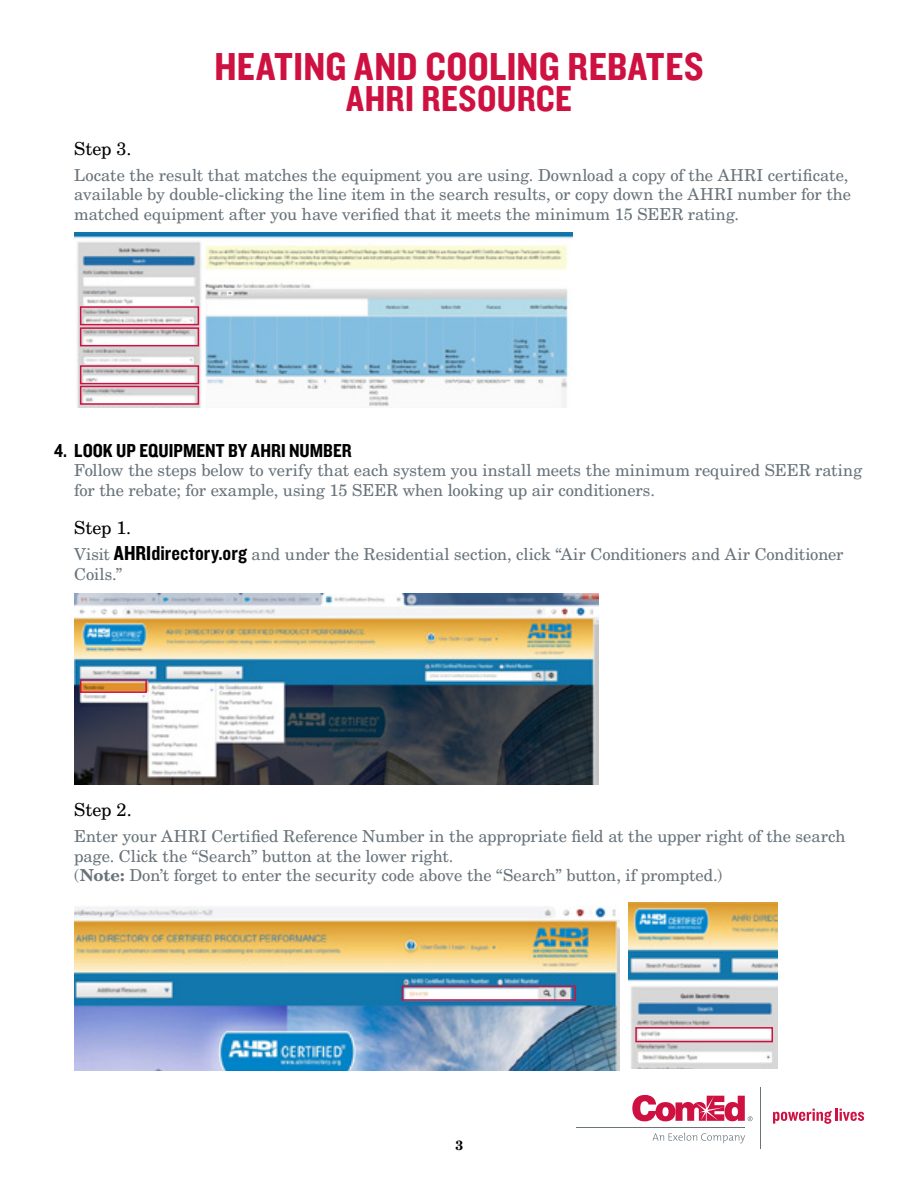
<style>
.page{position:relative;width:918px;height:1188px;background:#fff}
.page>*{position:absolute;margin:0;border:0;box-sizing:border-box;transform-origin:0 0}
.t1{font:40.5px "Knockout 50 Welterweight";letter-spacing:.005em;color:#ce1141}
.t2{font:37.5px "Knockout 50 Welterweight";letter-spacing:.01em;color:#ce1141}
.t3{font:19.5px "Knockout 50 Welterweight";color:#000}
.t4{font:18px "New Century Schlbk LT Std";letter-spacing:-.01em;color:#000}
.ADA_BODY{font:16.5px/19.5px "New Century Schlbk LT Std";letter-spacing:-.005em;color:#68737a}
.t5{font:700 13.5px "New Century Schlbk LT Std";color:#000}
.s1{font-family:"Knockout 50 Welterweight";font-size:21px;color:#000}
.s2{font-weight:700}
</style>
<div class="page">
<img style="left:74px;top:232px;width:499px;height:175px">
<img style="left:75px;top:593px;width:524px;height:191px">
<img style="left:74px;top:907px;width:545px;height:164px">
<div style="left:80px;top:679px;width:67px;height:14px;border:2px solid #ce1141"></div>
<div style="left:402px;top:986px;width:174px;height:15px;border:2px solid #ce1141"></div>
<img style="left:629px;top:903px;width:149px;height:165px">
<div style="left:80px;top:306px;width:119px;height:19px;border:2px solid #ce1141"></div>
<div style="left:80px;top:327px;width:119px;height:19px;border:2px solid #ce1141"></div>
<div style="left:80px;top:365px;width:119px;height:19px;border:2px solid #ce1141"></div>
<div style="left:80px;top:386px;width:119px;height:19px;border:2px solid #ce1141"></div>
<div style="left:635px;top:1027px;width:138px;height:15px;border:2px solid #ce1141"></div>
<svg style="left:652px;top:1133px;width:93px;height:10px"></svg>
<hr style="left:576px;top:1127px;width:169px;height:1px;background:#68737a">
<hr style="left:760px;top:1087px;width:1px;height:62px;background:#68737a">
<svg style="left:632px;top:1095px;width:121px;height:26px"></svg>
<svg style="left:773px;top:1108px;width:91px;height:16px"></svg>
<p class="t1" style="left:214px;top:40px;width:491px">HEATING AND COOLING REBATES</p>
<p class="t2" style="left:346px;top:74px;width:227px">AHRI RESOURCE</p>
<h1 class="t4" style="left:74px;top:137px;width:59px">Step 3.</h1>
<p class="ADA_BODY" style="left:74px;top:165px;width:778px">Locate the result that matches the equipment you are using. Download a copy of the AHRI certificate, available by double-clicking the line item in the search results, or copy down the AHRI number for the matched equipment after you have verified that it meets the minimum 15 SEER rating.</p>
<p class="t3" style="left:54px;top:437px;width:299px">4. LOOK UP EQUIPMENT BY AHRI NUMBER</p>
<p class="ADA_BODY" style="left:74px;top:460px;width:789px">Follow the steps below to verify that each system you install meets the minimum required SEER rating for the rebate; for example, using 15 SEER when looking up air conditioners.</p>
<h1 class="t4" style="left:74px;top:516px;width:58px">Step 1.</h1>
<p class="ADA_BODY" style="left:74px;top:544px;width:771px">Visit <span class="s1">AHRIdirectory.org</span> and under the Residential section, click “Air Conditioners and Air Conditioner<br>Coils.”</p>
<h1 class="t4" style="left:74px;top:798px;width:59px">Step 2.</h1>
<p class="ADA_BODY" style="left:74px;top:826px;width:773px">Enter your AHRI Certified Reference Number in the appropriate field at the upper right of the search page. Click the “Search” button at the lower right.<br>(<span class="s2">Note:</span> Don’t forget to enter the security code above the “Search” button, if prompted.)</p>
<p class="t5" style="left:456px;top:1137px;width:9px">3</p>
</div>
